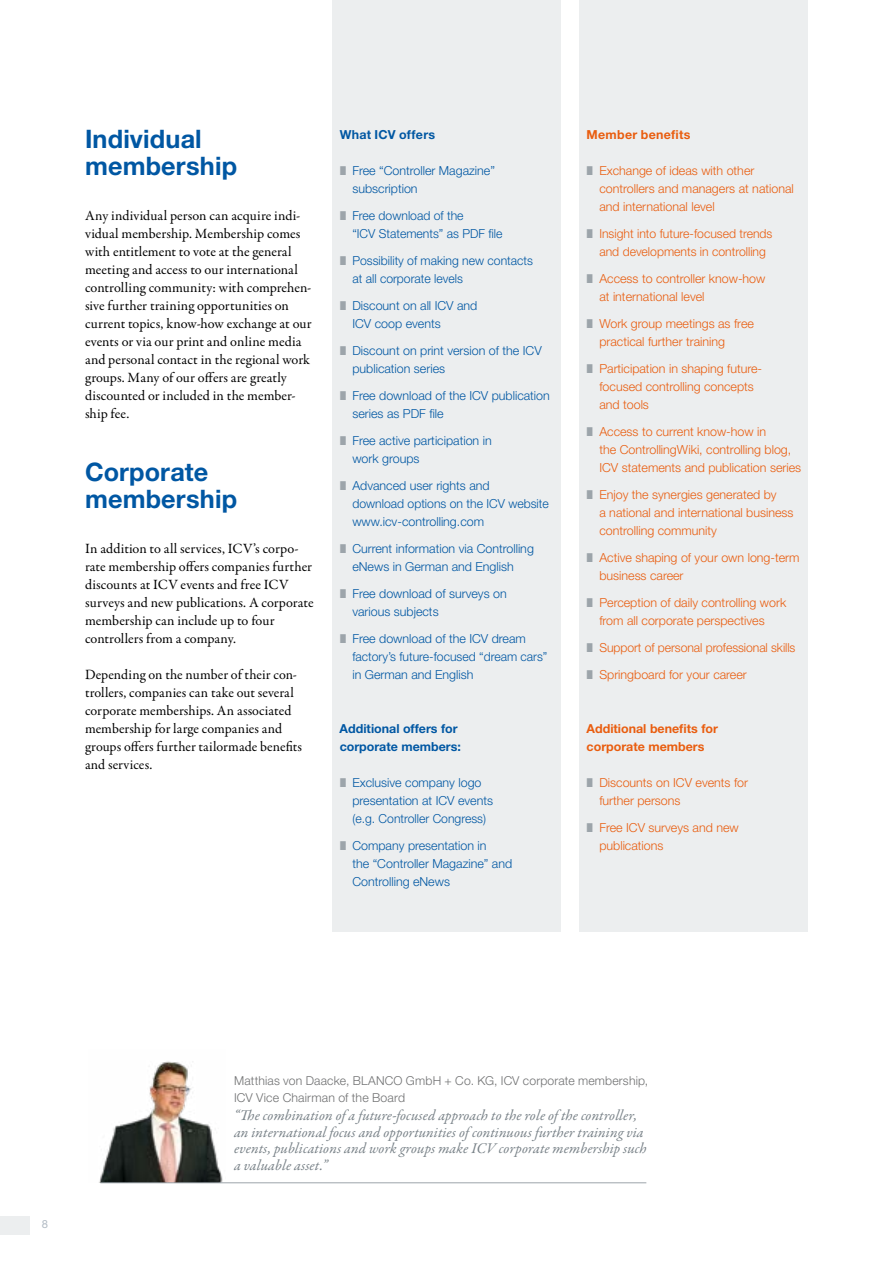
<style>
.page{position:relative;width:893px;height:1263px;background:#fff}
.page>*{position:absolute;margin:0;border:0;box-sizing:border-box;transform-origin:0 0}
.t1{font:700 25.5px/27px "Helvetica Neue LT Pro";letter-spacing:.005em;color:#0057a3}
.t2{font:italic 15px/16.5px "Garamond Premr Pro";letter-spacing:.005em;color:#798288}
.t3{font:14.25px/18px "Garamond Premr Pro";color:#000}
.t4{font:300 12.45px/18px "Helvetica Neue LT Pro";color:#e95d0f}
.t5{font:300 12.45px/18px "Helvetica Neue LT Pro";color:#0057a3}
.t6{font:700 12.45px/18px "Helvetica Neue LT Pro";color:#e95d0f}
.t7{font:700 12.45px/18px "Helvetica Neue LT Pro";color:#0057a3}
.t8{font:700 12.45px "Helvetica Neue LT Pro";letter-spacing:.025em;color:#e95d0f}
.t9{font:700 12.45px "Helvetica Neue LT Pro";letter-spacing:.02em;color:#0057a3}
.t10{font:300 12.3px/16.4px "Helvetica Neue LT Pro";letter-spacing:.015em;color:#707172}
.t11{font:11.25px "Helvetica Neue LT Pro";color:#b3bcc5}
</style>
<div class="page">
<div style="left:0;top:1216px;width:30px;height:18px;background:#eceeef"></div>
<img style="left:99px;top:1061px;width:124px;height:122px">
<div style="left:332px;top:0;width:229px;height:931px;background:#eceeef"></div>
<div style="left:579px;top:0;width:229px;height:931px;background:#eceeef"></div>
<hr style="left:100px;top:1182px;width:546px;height:1px;background:#9ca4aa">
<h1 class="t1" style="left:85px;top:125px;width:154px">Individual membership</h1>
<p class="t3" style="left:85px;top:207px;width:228px">Any individual person can acquire indi&shy;vidual membership. Membership comes with entitlement to vote at the general meeting and access to our international controlling community: with comprehen&shy;sive further training opportunities on current topics, know-how exchange at our events or via our print and online media and personal contact in the regional work groups. Many of our offers are greatly discounted or included in the member&shy;ship fee.</p>
<h1 class="t1" style="left:85px;top:458px;width:154px">Corporate membership</h1>
<p class="t3" style="left:85px;top:540px;width:230px">In addition to all services, ICV’s corpo&shy;rate membership offers companies further discounts at ICV events and free ICV surveys and new publications. A corporate membership can include up to four controllers from a company.</p>
<p class="t3" style="left:85px;top:666px;width:219px">Depending on the number of their con&shy;trollers, companies can take out several corporate memberships. An associated membership for large companies and groups offers further tailormade benefits and services.</p>
<p class="t9" style="left:340px;top:127px;width:97px">What ICV offers</p>
<p class="t5" style="left:352px;top:161px;width:144px">Free “Controller Magazine” subscription</p>
<p class="t5" style="left:352px;top:206px;width:152px">Free download of the<br>“ICV Statements” as PDF file</p>
<p class="t5" style="left:352px;top:251px;width:182px">Possibility of making new contacts at all corporate levels</p>
<p class="t5" style="left:352px;top:296px;width:126px">Discount on all ICV and<br>ICV coop events</p>
<p class="t5" style="left:352px;top:341px;width:191px">Discount on print version of the ICV publication series</p>
<p class="t5" style="left:352px;top:386px;width:199px">Free download of the ICV publication series as PDF file</p>
<p class="t5" style="left:352px;top:431px;width:141px">Free active participation in work groups</p>
<p class="t5" style="left:352px;top:476px;width:198px">Advanced user rights and<br>download options on the ICV website www.icv-controlling.com</p>
<p class="t5" style="left:352px;top:539px;width:183px">Current information via Controlling eNews in German and English</p>
<p class="t5" style="left:352px;top:584px;width:156px">Free download of surveys on various subjects</p>
<p class="t5" style="left:352px;top:629px;width:197px">Free download of the ICV dream factory’s future-focused “dream cars” in German and English</p>
<p class="t7" style="left:340px;top:719px;width:123px">Additional offers for corporate members:</p>
<p class="t5" style="left:352px;top:773px;width:142px">Exclusive company logo presentation at ICV events (e.g. Controller Congress)</p>
<p class="t5" style="left:352px;top:836px;width:161px">Company presentation in<br>the “Controller Magazine” and<br>Controlling eNews</p>
<p class="t8" style="left:587px;top:127px;width:105px">Member benefits</p>
<p class="t4" style="left:599px;top:161px;width:196px">Exchange of ideas with other controllers and managers at national and international level</p>
<p class="t4" style="left:599px;top:224px;width:175px">Insight into future-focused trends and developments in controlling</p>
<p class="t4" style="left:599px;top:269px;width:168px">Access to controller know-how at international level</p>
<p class="t4" style="left:599px;top:314px;width:156px">Work group meetings as free practical further training</p>
<p class="t4" style="left:599px;top:359px;width:164px">Participation in shaping future&shy;focused controlling concepts and tools</p>
<p class="t4" style="left:599px;top:422px;width:203px">Access to current know-how in<br>the ControllingWiki, controlling blog,<br>ICV statements and publication series</p>
<p class="t4" style="left:599px;top:485px;width:196px">Enjoy the synergies generated by<br>a national and international business controlling community</p>
<p class="t4" style="left:599px;top:548px;width:202px">Active shaping of your own long-term business career</p>
<p class="t4" style="left:599px;top:593px;width:188px">Perception of daily controlling work from all corporate perspectives</p>
<p class="t4" style="left:599px;top:634px;width:198px;line-height:27px">Support of personal professional skills<br>Springboard for your career</p>
<p class="t6" style="left:587px;top:719px;width:133px">Additional benefits for corporate members</p>
<p class="t4" style="left:599px;top:773px;width:150px">Discounts on ICV events for further persons</p>
<p class="t4" style="left:599px;top:818px;width:141px">Free ICV surveys and new publications</p>
<p class="t11" style="left:42px;top:1217px;width:8px">8</p>
<p class="t10" style="left:234px;top:1072px;width:416px">Matthias von Daacke, BLANCO GmbH + Co. KG, ICV corporate membership,<br>ICV Vice Chairman of the Board</p>
<p class="t2" style="left:234px;top:1108px;width:414px">“The combination of a future-focused approach to the role of the controller, an international focus and opportunities of continuous further training via events, publications and work groups make ICV corporate membership such a valuable asset.”</p>
</div>
